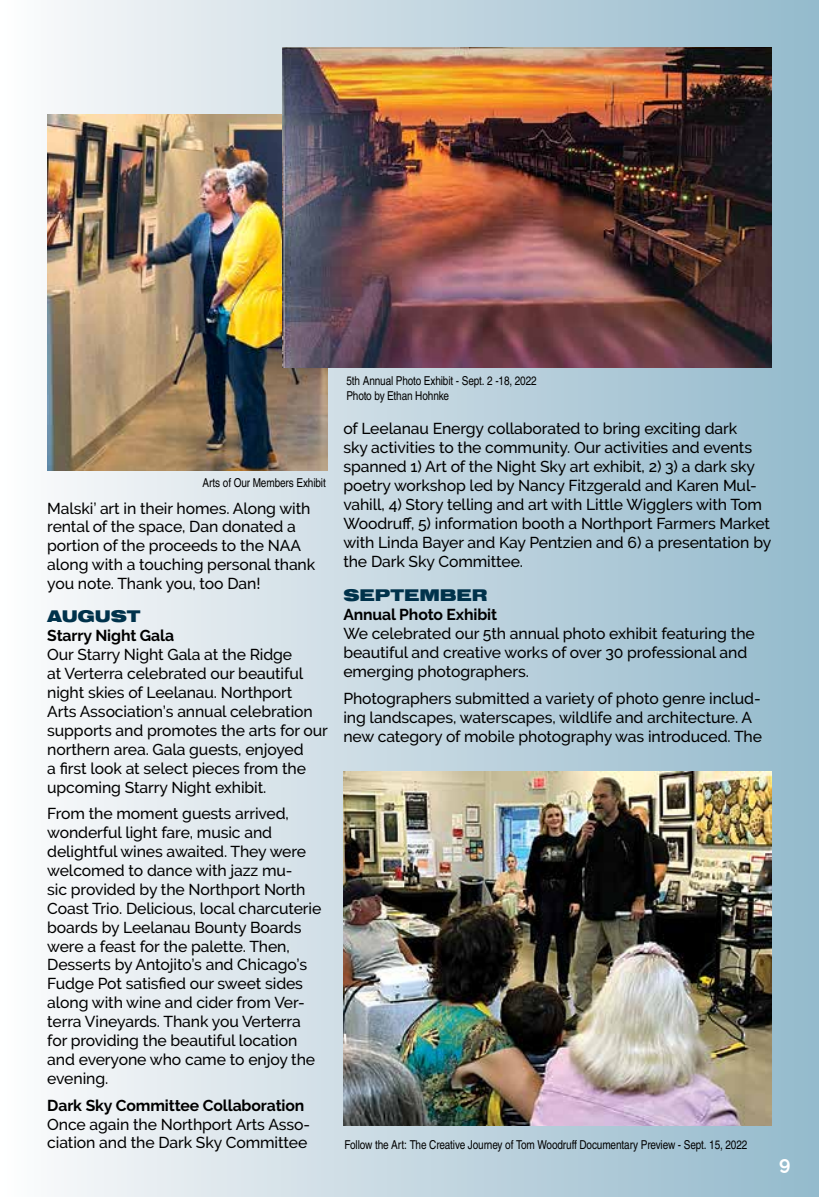
<style>
.page{position:relative;width:819px;height:1197px;background:#fff}
.page>*{position:absolute;margin:0;border:0;box-sizing:border-box;transform-origin:0 0}
.t1{font:700 19.25px "Raleway";color:#fff}
.t2{font:900 17.5px "Nimbus San Ext";letter-spacing:-.01em;color:#00324b}
.t3{font:500 15.75px/18.9px "Raleway";letter-spacing:-.005em;color:#000}
.t4{font:700 15.75px "Raleway";letter-spacing:-.005em;color:#000}
.t5{font:12.25px/14.7px "Nimbus San Con L";letter-spacing:-.01em;color:#000}
</style>
<div class="page">
<div style="left:0;top:0;width:819px;height:1197px;background:linear-gradient(to right,#fcfbfb,#93b9cb)"></div>
<img style="left:47px;top:115px;width:281px;height:356px">
<img style="left:283px;top:47px;width:489px;height:321px">
<img style="left:343px;top:772px;width:429px;height:353px">
<p class="t5" style="left:203px;top:474px;width:125px">Arts of Our Members Exhibit</p>
<p class="t3" style="left:47px;top:499px;width:270px">Malski’ art in their homes. Along with rental of the space, Dan donated a portion of the proceeds to the NAA along with a touching personal thank you note. Thank you, too Dan!</p>
<p class="t2" style="left:47px;top:607px;width:95px">AUGUST</p>
<p class="t4" style="left:47px;top:627px;width:128px">Starry Night Gala</p>
<p class="t3" style="left:47px;top:645px;width:282px">Our Starry Night Gala at the Ridge<br>at Verterra celebrated our beautiful night skies of Leelanau. Northport<br>Arts Association’s annual celebration supports and promotes the arts for our northern area. Gala guests, enjoyed<br>a first look at select pieces from the upcoming Starry Night exhibit.</p>
<p class="t3" style="left:47px;top:804px;width:276px">From the moment guests arrived, wonderful light fare, music and delightful wines awaited. They were welcomed to dance with jazz mu-<br>sic provided by the Northport North Coast Trio. Delicious, local charcuterie boards by Leelanau Bounty Boards were a feast for the palette. Then, Desserts by Antojito’s and Chicago’s Fudge Pot satisfied our sweet sides along with wine and cider from Ver&shy;terra Vineyards. Thank you Verterra for providing the beautiful location and everyone who came to enjoy the evening.</p>
<p class="t4" style="left:47px;top:1096px;width:259px">Dark Sky Committee Collaboration</p>
<p class="t3" style="left:47px;top:1115px;width:264px">Once again the Northport Arts Asso&shy;ciation and the Dark Sky Committee</p>
<p class="t5" style="left:346px;top:373px;width:192px">5th Annual Photo Exhibit - Sept. 2 -18, 2022<br>Photo by Ethan Hohnke</p>
<p class="t3" style="left:343px;top:419px;width:430px">of Leelanau Energy collaborated to bring exciting dark<br>sky activities to the community. Our activities and events spanned 1) Art of the Night Sky art exhibit, 2) 3) a dark sky poetry workshop led by Nancy Fitzgerald and Karen Mul&shy;vahill, 4) Story telling and art with Little Wigglers with Tom Woodruff, 5) information booth a Northport Farmers Market with Linda Bayer and Kay Pentzien and 6) a presentation by the Dark Sky Committee.</p>
<p class="t2" style="left:343px;top:586px;width:146px">SEPTEMBER</p>
<p class="t4" style="left:343px;top:606px;width:155px">Annual Photo Exhibit</p>
<p class="t3" style="left:343px;top:624px;width:413px">We celebrated our 5th annual photo exhibit featuring the beautiful and creative works of over 30 professional and emerging photographers.</p>
<p class="t3" style="left:343px;top:689px;width:420px">Photographers submitted a variety of photo genre includ&shy;ing landscapes, waterscapes, wildlife and architecture. A new category of mobile photography was introduced. The</p>
<p class="t5" style="left:344px;top:1137px;width:405px">Follow the Art: The Creative Journey of Tom Woodruff Documentary Preview - Sept. 15, 2022</p>
<p class="t1" style="left:779px;top:1152px;width:13px">9</p>
</div>
